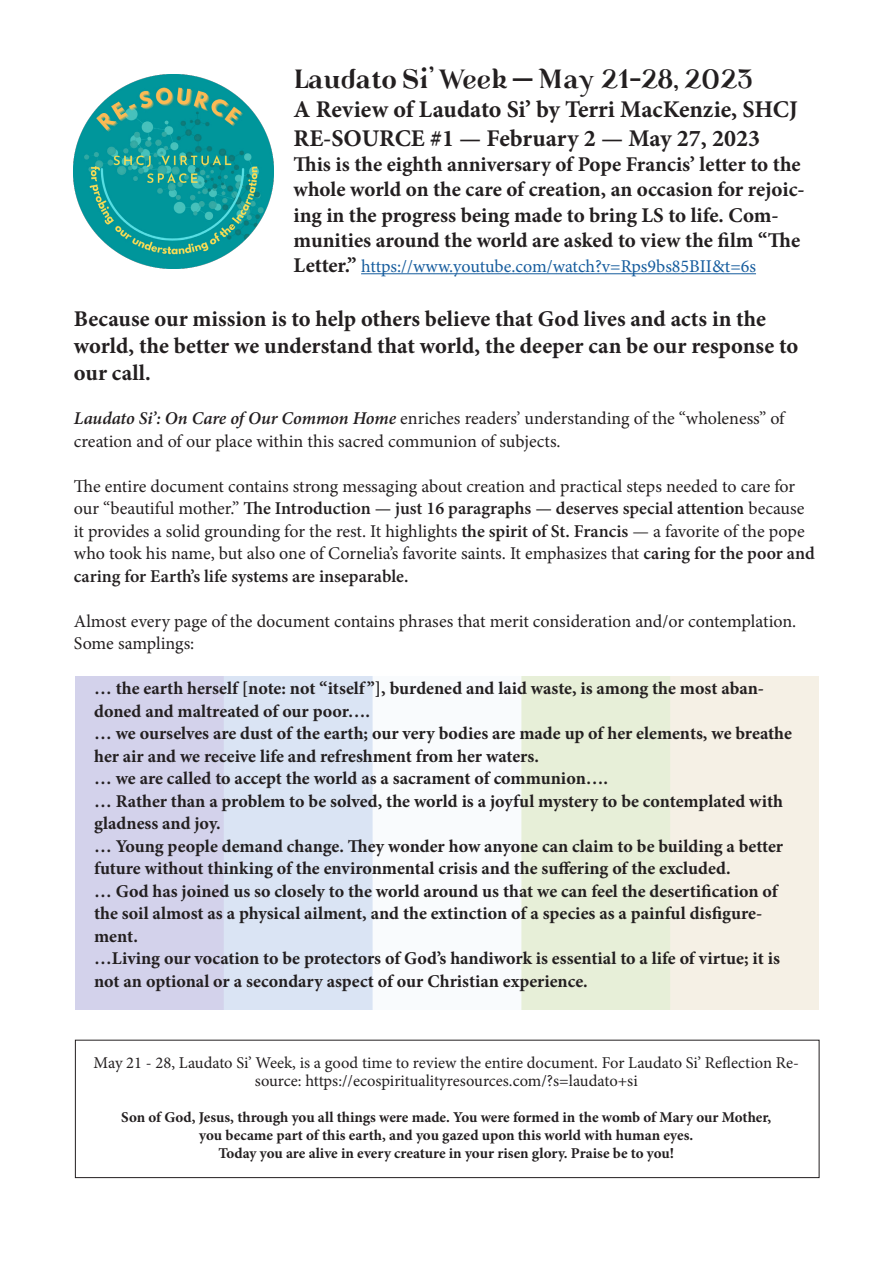
<style>
.page{position:relative;width:893px;height:1263px;background:#fff}
.page>*{position:absolute;margin:0;border:0;box-sizing:border-box;transform-origin:0 0}
.t1{font:700 24px "Minion Pro";color:#231f20}
.t2{font:24px "Gorni";color:#231f20}
.t3{font:700 22.5px/27px "Minion Pro";color:#231f20}
.t4{font:700 21px/25.2px "Minion Pro";color:#231f20}
.t5{font:700 18px/22.5px "Minion Pro";color:#231f20}
.t6{font:18px/22.5px "Minion Pro";color:#231f20}
.t7{font:18px "Minion Pro";color:#175d9e}
.t8{font:16.5px/18px "Minion Pro";color:#231f20;text-align:center}
.t9{font:700 15px "Minion Pro";color:#231f20}
.s1{font-weight:700;font-size:21px;color:#231f20}
.s2{font-weight:600;font-style:italic}
.s3{font-weight:600}
</style>
<div class="page">
<div style="left:75px;top:1040px;width:744px;height:138px;border:1px solid #231f20"></div>
<img style="left:75px;top:677px;width:743px;height:332px">
<hr style="left:361px;top:273px;width:395px;height:1px;background:#175d9e">
<img style="left:74px;top:74px;width:199px;height:194px">
<p class="t2" style="left:294px;top:66px;width:461px">Laudato Si’ Week — May 21-28, 2023</p>
<p class="t1" style="left:294px;top:93px;width:506px">A Review of Laudato Si’ by Terri MacKenzie, SHCJ</p>
<p class="t1" style="left:294px;top:121px;width:468px">RE-SOURCE #1 — February 2 — May 27, 2023</p>
<p class="t4" style="left:294px;top:152px;width:513px">This is the eighth anniversary of Pope Francis’ letter to the whole world on the care of creation, an occasion for rejoic&shy;ing in the progress being made to bring LS to life. Com&shy;munities around the world are asked to view the film “The</p>
<p class="t7" style="left:294px;top:254px;width:464px"><span class="s1">Letter.”</span> https://www.youtube.com/watch?v=Rps9bs85BII&amp;t=6s</p>
<p class="t3" style="left:74px;top:305px;width:726px">Because our mission is to help others believe that God lives and acts in the world, the better we understand that world, the deeper can be our response to our call.</p>
<p class="t6" style="left:74px;top:407px;width:712px"><span class="s2">Laudato Si’: On Care of Our Common Home</span> enriches readers’ understanding of the “wholeness” of creation and of our place within this sacred communion of subjects.</p>
<p class="t6" style="left:74px;top:475px;width:742px">The entire document contains strong messaging about creation and practical steps needed to care for our “beautiful mother.” <span class="s3">The Introduction — just 16 paragraphs — deserves special attention</span> because it provides a solid grounding for the rest. It highlights <span class="s3">the spirit of St. Francis</span> — a favorite of the pope who took his name, but also one of Cornelia’s favorite saints. It emphasizes that <span class="s3">caring for the poor and caring for Earth’s life systems are inseparable.</span></p>
<p class="t6" style="left:74px;top:610px;width:724px">Almost every page of the document contains phrases that merit consideration and/or contemplation.<br>Some samplings:</p>
<p class="t5" style="left:94px;top:677px;width:671px">… the earth herself [note: not “itself ”], burdened and laid waste, is among the most aban&shy;doned and maltreated of our poor….</p>
<p class="t5" style="left:94px;top:722px;width:699px">… we ourselves are dust of the earth; our very bodies are made up of her elements, we breathe her air and we receive life and refreshment from her waters.</p>
<p class="t5" style="left:94px;top:767px;width:515px">… we are called to accept the world as a sacrament of communion….</p>
<p class="t5" style="left:94px;top:789px;width:690px">… Rather than a problem to be solved, the world is a joyful mystery to be contemplated with gladness and joy.</p>
<p class="t5" style="left:94px;top:834px;width:691px">… Young people demand change. They wonder how anyone can claim to be building a better future without thinking of the environmental crisis and the suffering of the excluded.</p>
<p class="t5" style="left:94px;top:879px;width:685px">… God has joined us so closely to the world around us that we can feel the desertification of the soil almost as a physical ailment, and the extinction of a species as a painful disfigure&shy;ment.</p>
<p class="t5" style="left:94px;top:947px;width:687px">…Living our vocation to be protectors of God’s handiwork is essential to a life of virtue; it is not an optional or a secondary aspect of our Christian experience.</p>
<p class="t8" style="left:94px;top:1053px;width:707px">May 21 - 28, Laudato Si’ Week, is a good time to review the entire document. For Laudato Si’ Reflection Re&shy;source: https://ecospiritualityresources.com/?s=laudato+si</p>
<p class="t9" style="left:121px;top:1106px;width:651px">Son of God, Jesus, through you all things were made. You were formed in the womb of Mary our Mother,</p>
<p class="t9" style="left:199px;top:1124px;width:495px">you became part of this earth, and you gazed upon this world with human eyes.</p>
<p class="t9" style="left:218px;top:1142px;width:457px">Today you are alive in every creature in your risen glory. Praise be to you!</p>
</div>
